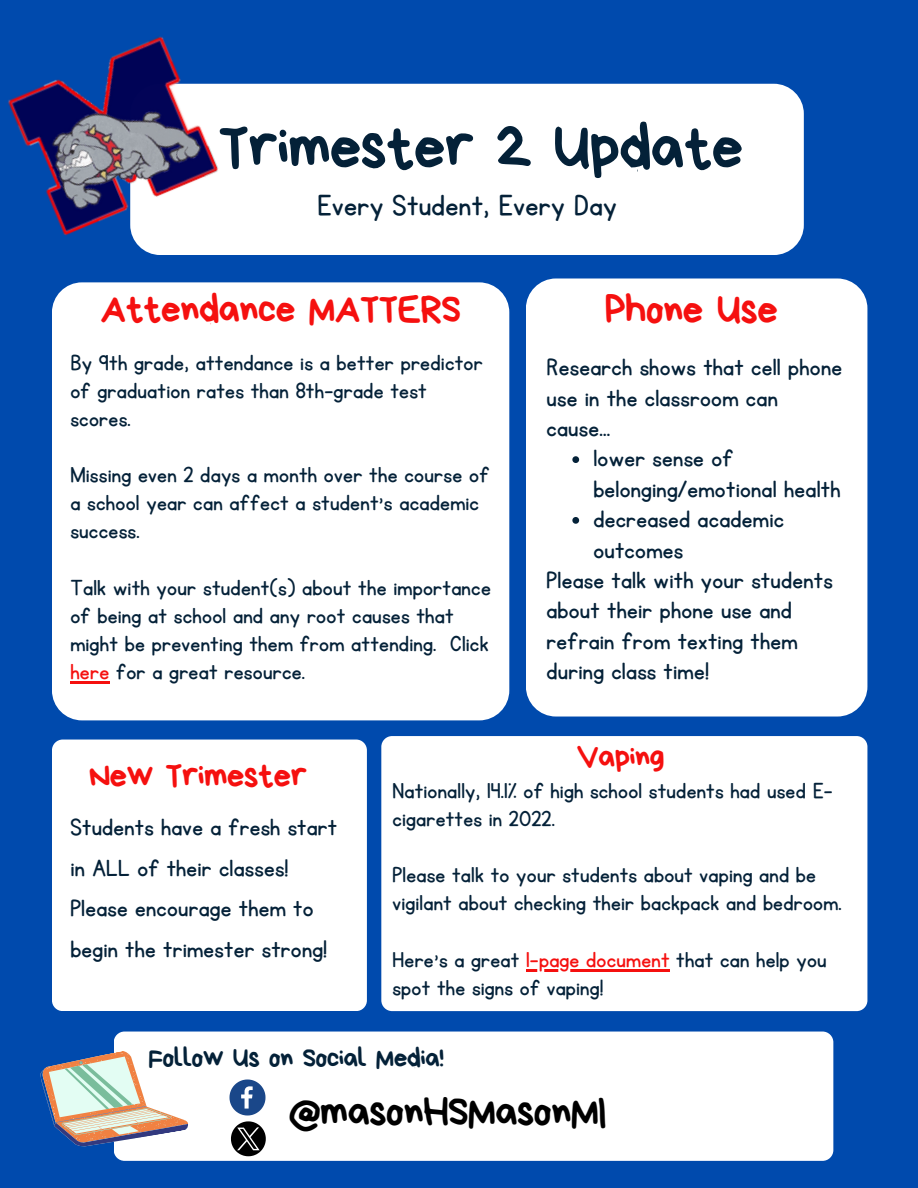
<style>
.page{position:relative;width:918px;height:1188px;background:#004aad}
.page>*{position:absolute;margin:0;border:0;box-sizing:border-box;transform-origin:0 0}
.t1{font:63.75px "Bryndan Write";letter-spacing:-.025em;color:#042138}
.t2{font:42px "Bryndan Write";letter-spacing:-.025em;color:#000}
.t3{font:41.55px "Bryndan Write";letter-spacing:-.025em;color:#f5100f}
.t4{font:40.05px "Bryndan Write";letter-spacing:-.025em;color:#f5100f}
.t5{font:35.25px "Bryndan Write";letter-spacing:-.025em;color:#f5100f}
.t6{font:33.6px "KG Primary Penmanship";letter-spacing:.01em;color:#042138}
.t7{font:31.8px "Bryndan Write";letter-spacing:-.025em;color:#f5100f}
.t8{font:27.6px/30.3px "KG Primary Penmanship";letter-spacing:.01em;color:#042138}
.t9{font:27.45px/40.5px "KG Primary Penmanship";letter-spacing:.01em;color:#042138}
.t10{font:27.3px "Bryndan Write";letter-spacing:-.025em;color:#042138}
.t11{font:25.35px/28.2px "KG Primary Penmanship";letter-spacing:.01em;color:#042138}
.t12{font:25.2px/28.2px "KG Primary Penmanship";letter-spacing:.01em;color:#042138}
.s1{color:#f5100f}
</style>
<div class="page">
<div style="left:130px;top:84px;width:674px;height:171px;background:#fff;border-radius:30px"></div>
<div style="left:114px;top:1032px;width:719px;height:129px;background:#fff;border-radius:11px"></div>
<div style="left:52px;top:740px;width:315px;height:271px;background:#fff;border-radius:11px"></div>
<div style="left:52px;top:282px;width:457px;height:438px;background:#fff;border-radius:30px"></div>
<div style="left:526px;top:278px;width:341px;height:439px;background:#fff;border-radius:30px"></div>
<div style="left:381px;top:736px;width:486px;height:275px;background:#fff;border-radius:11px"></div>
<svg style="left:40px;top:1051px;width:148px;height:102px"></svg>
<img style="left:8px;top:36px;width:221px;height:215px">
<svg style="left:230px;top:1080px;width:36px;height:76px"></svg>
<hr style="left:70px;top:681px;width:40px;height:3px;background:#f5100f">
<svg style="left:572px;top:456px;width:7px;height:7px"></svg>
<svg style="left:572px;top:517px;width:7px;height:7px"></svg>
<hr style="left:526px;top:969px;width:144px;height:2px;background:#f5100f">
<p class="t1" style="left:218px;top:115px;width:527px">Trimester 2 Update</p>
<p class="t6" style="left:317px;top:189px;width:301px">Every Student, Every Day</p>
<p class="t4" style="left:100px;top:289px;width:362px">Attendance MATTERS</p>
<p class="t3" style="left:605px;top:288px;width:175px">Phone Use</p>
<p class="t11" style="left:70px;top:349px;width:414px">By 9th grade, attendance is a better predictor of graduation rates than 8th-grade test scores.</p>
<p class="t11" style="left:70px;top:462px;width:420px">Missing even 2 days a month over the course of a school year can affect a student’s academic success.</p>
<p class="t11" style="left:70px;top:574px;width:422px">Talk with your student(s) about the importance of being at school and any root causes that might be preventing them from attending. Click <span class="s1">here</span> for a great resource.</p>
<p class="t8" style="left:547px;top:353px;width:297px">Research shows that cell phone use in the classroom can cause...</p>
<p class="t8" style="left:593px;top:444px;width:249px">lower sense of belonging/emotional health</p>
<p class="t8" style="left:593px;top:505px;width:192px">decreased academic outcomes</p>
<p class="t8" style="left:547px;top:566px;width:288px">Please talk with your students about their phone use and refrain from texting them during class time!</p>
<p class="t5" style="left:89px;top:758px;width:220px">New Trimester</p>
<p class="t9" style="left:70px;top:808px;width:268px">Students have a fresh start in ALL of their classes!<br>Please encourage them to begin the trimester strong!</p>
<p class="t7" style="left:577px;top:740px;width:90px">Vaping</p>
<p class="t12" style="left:393px;top:777px;width:442px">Nationally, 14.1% of high school students had used E&shy;cigarettes in 2022.</p>
<p class="t12" style="left:393px;top:862px;width:451px">Please talk to your students about vaping and be vigilant about checking their backpack and bedroom.</p>
<p class="t12" style="left:393px;top:946px;width:436px">Here’s a great <span class="s1">1-page document</span> that can help you spot the signs of vaping!</p>
<p class="t10" style="left:148px;top:1044px;width:297px">Follow Us on Social Media!</p>
<p class="t2" style="left:288px;top:1091px;width:320px">@masonHSMasonMI</p>
</div>
